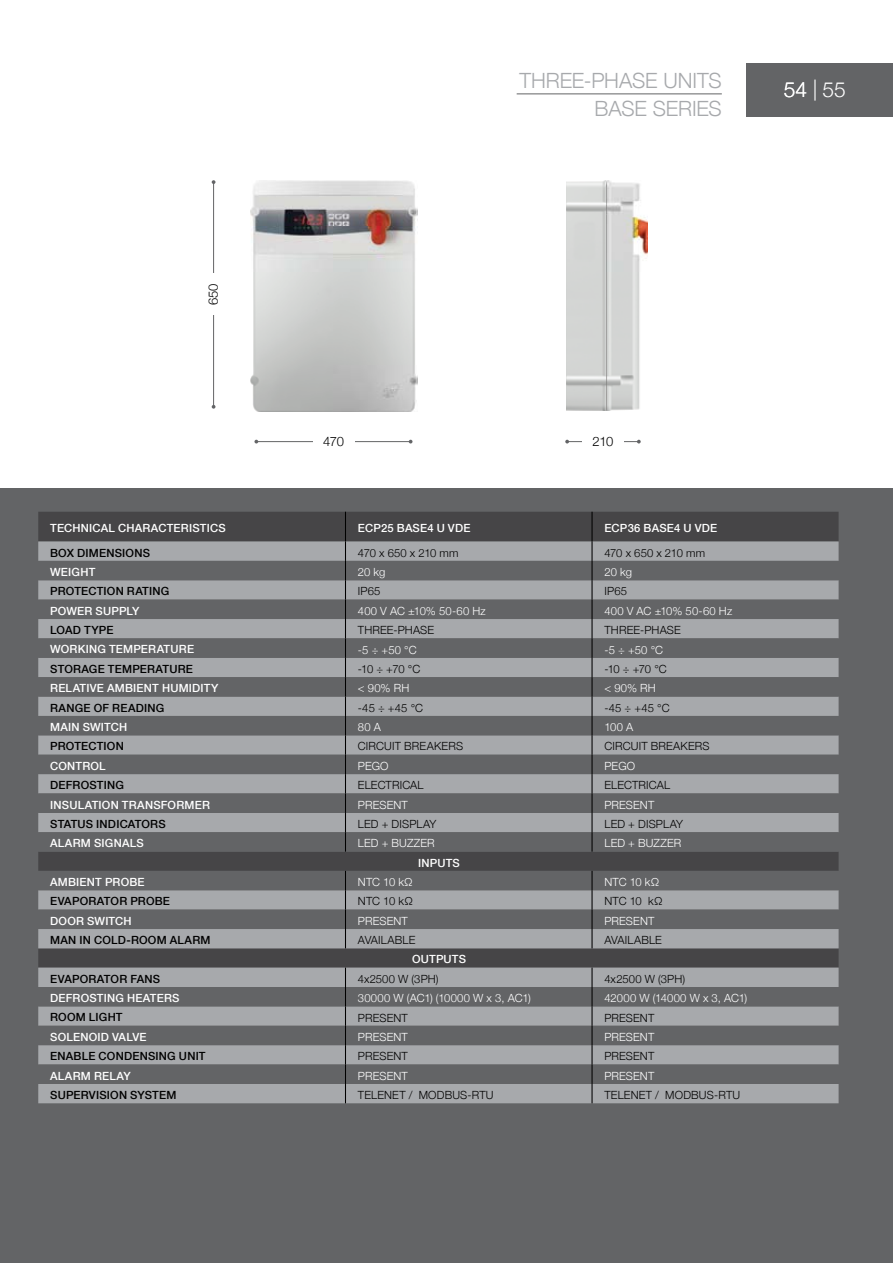
<style>
.page{position:relative;width:893px;height:1263px;background:#fff}
.page>*{position:absolute;margin:0;border:0;box-sizing:border-box;transform-origin:0 0}
.t1{font:300 21px/27.3px "Helvetica Neue";letter-spacing:-.005em;color:#a7a9ac;text-align:right}
.t2{font:300 21px "Helvetica Neue";color:#fff}
.t3{font:300 13.05px "Helvetica Neue";letter-spacing:-.025em;color:#000}
.t4{font:300 11.25px "Helvetica Neue";letter-spacing:.015em;color:#000}
.t5{font:500 11.25px "Helvetica Neue";letter-spacing:.02em;color:#fff}
.t6{font:300 11.25px "Helvetica Neue";letter-spacing:.01em;color:#fff}
.t7{font:500 11.25px "Helvetica Neue";letter-spacing:.02em;color:#000}
.t8{font:300 11.25px "Helvetica Neue";letter-spacing:-.02em;color:#000}
</style>
<div class="page">
<div style="left:747px;top:63px;width:146px;height:53px;background:#636466"></div>
<div style="left:0;top:488px;width:893px;height:775px;background:#636466"></div>
<hr style="left:213px;top:182px;width:1px;height:225px;background:#636466">
<hr style="left:256px;top:441px;width:155px;height:1px;background:#636466">
<hr style="left:567px;top:441px;width:72px;height:1px;background:#636466">
<div style="left:313px;top:434px;width:41px;height:33px;background:#fff"></div>
<div style="left:205px;top:274px;width:34px;height:41px;background:#fff"></div>
<div style="left:582px;top:434px;width:42px;height:13px;background:#fff"></div>
<img style="left:250px;top:180px;width:167px;height:232px">
<img style="left:566px;top:181px;width:82px;height:230px">
<div style="left:38px;top:512px;width:801px;height:29px;background:#464547"></div>
<div style="left:38px;top:541px;width:801px;height:562px;background:#a7a9ac"></div>
<svg style="left:38px;top:561px;width:801px;height:426px"></svg>
<svg style="left:38px;top:987px;width:801px;height:97px"></svg>
<hr style="left:591px;top:696px;width:2px;height:20px;background:#000">
<hr style="left:591px;top:735px;width:2px;height:20px;background:#000">
<svg style="left:591px;top:755px;width:2px;height:38px"></svg>
<hr style="left:591px;top:793px;width:2px;height:20px;background:#000">
<svg style="left:591px;top:813px;width:2px;height:19px"></svg>
<hr style="left:591px;top:832px;width:2px;height:20px;background:#000">
<svg style="left:591px;top:871px;width:2px;height:19px"></svg>
<hr style="left:591px;top:890px;width:2px;height:20px;background:#000">
<svg style="left:345px;top:871px;width:1px;height:77px"></svg>
<svg style="left:591px;top:910px;width:2px;height:38px"></svg>
<hr style="left:591px;top:1006px;width:2px;height:20px;background:#000">
<svg style="left:591px;top:1026px;width:2px;height:38px"></svg>
<hr style="left:591px;top:1064px;width:2px;height:20px;background:#000">
<svg style="left:345px;top:967px;width:1px;height:136px"></svg>
<svg style="left:591px;top:1084px;width:2px;height:19px"></svg>
<svg style="left:345px;top:512px;width:1px;height:340px"></svg>
<hr style="left:591px;top:512px;width:2px;height:29px;background:#000">
<hr style="left:591px;top:541px;width:2px;height:20px;background:#000">
<svg style="left:591px;top:561px;width:2px;height:19px"></svg>
<hr style="left:591px;top:580px;width:2px;height:20px;background:#000">
<svg style="left:591px;top:600px;width:2px;height:38px"></svg>
<hr style="left:591px;top:638px;width:2px;height:20px;background:#000">
<svg style="left:591px;top:658px;width:2px;height:38px"></svg>
<svg style="left:591px;top:716px;width:2px;height:19px"></svg>
<hr style="left:591px;top:967px;width:2px;height:20px;background:#000">
<svg style="left:591px;top:987px;width:2px;height:19px"></svg>
<hr style="left:517px;top:93px;width:205px;height:1px;background:#636466">
<h1 class="t1" style="left:519px;top:66px;width:204px">THREE-PHASE UNITS<br>BASE SERIES</h1>
<h1 class="t2" style="left:784px;top:73px;width:63px">54 | 55</h1>
<p class="t3" style="left:203px;top:305px;width:24px;rotate:-90deg">650</p>
<p class="t3" style="left:323px;top:431px;width:22px">470</p>
<p class="t3" style="left:592px;top:431px;width:22px">210</p>
<p class="t5" style="left:50px;top:519px;width:177px">TECHNICAL CHARACTERISTICS</p>
<p class="t5" style="left:358px;top:519px;width:114px">ECP25 BASE4 U VDE</p>
<p class="t5" style="left:604px;top:519px;width:114px">ECP36 BASE4 U VDE</p>
<p class="t7" style="left:50px;top:543px;width:101px">BOX DIMENSIONS</p>
<p class="t8" style="left:358px;top:543px;width:102px">470 X 650 X 210 MM</p>
<p class="t8" style="left:604px;top:543px;width:102px">470 X 650 X 210 MM</p>
<p class="t5" style="left:50px;top:563px;width:47px">WEIGHT</p>
<p class="t6" style="left:358px;top:563px;width:29px">20 KG</p>
<p class="t6" style="left:604px;top:563px;width:29px">20 KG</p>
<p class="t7" style="left:50px;top:582px;width:121px">PROTECTION RATING</p>
<p class="t4" style="left:358px;top:582px;width:24px">IP65</p>
<p class="t4" style="left:604px;top:582px;width:24px">IP65</p>
<p class="t5" style="left:50px;top:602px;width:91px">POWER SUPPLY</p>
<p class="t6" style="left:358px;top:602px;width:129px">400 V AC ±10% 50-60 HZ</p>
<p class="t6" style="left:604px;top:602px;width:129px">400 V AC ±10% 50-60 HZ</p>
<p class="t7" style="left:50px;top:621px;width:65px">LOAD TYPE</p>
<p class="t4" style="left:358px;top:621px;width:78px">THREE-PHASE</p>
<p class="t4" style="left:604px;top:621px;width:78px">THREE-PHASE</p>
<p class="t5" style="left:50px;top:640px;width:145px">WORKING TEMPERATURE</p>
<p class="t6" style="left:358px;top:640px;width:60px">-5 ÷ +50 °C</p>
<p class="t6" style="left:604px;top:640px;width:60px">-5 ÷ +50 °C</p>
<p class="t7" style="left:50px;top:660px;width:144px">STORAGE TEMPERATURE</p>
<p class="t4" style="left:358px;top:660px;width:64px">-10 ÷ +70 °C</p>
<p class="t4" style="left:604px;top:660px;width:64px">-10 ÷ +70 °C</p>
<p class="t5" style="left:50px;top:679px;width:170px">RELATIVE AMBIENT HUMIDITY</p>
<p class="t6" style="left:358px;top:679px;width:53px">&lt; 90% RH</p>
<p class="t6" style="left:604px;top:679px;width:53px">&lt; 90% RH</p>
<p class="t7" style="left:50px;top:698px;width:116px">RANGE OF READING</p>
<p class="t4" style="left:358px;top:699px;width:67px">-45 ÷ +45 °C</p>
<p class="t4" style="left:604px;top:699px;width:67px">-45 ÷ +45 °C</p>
<p class="t5" style="left:50px;top:718px;width:79px">MAIN SWITCH</p>
<p class="t6" style="left:358px;top:718px;width:24px">80 A</p>
<p class="t6" style="left:604px;top:718px;width:30px">100 A</p>
<p class="t7" style="left:50px;top:737px;width:75px">PROTECTION</p>
<p class="t4" style="left:358px;top:737px;width:107px">CIRCUIT BREAKERS</p>
<p class="t4" style="left:604px;top:737px;width:107px">CIRCUIT BREAKERS</p>
<p class="t5" style="left:50px;top:757px;width:57px">CONTROL</p>
<p class="t6" style="left:358px;top:757px;width:32px">PEGO</p>
<p class="t6" style="left:604px;top:757px;width:32px">PEGO</p>
<p class="t7" style="left:50px;top:776px;width:75px">DEFROSTING</p>
<p class="t4" style="left:358px;top:776px;width:67px">ELECTRICAL</p>
<p class="t4" style="left:604px;top:776px;width:67px">ELECTRICAL</p>
<p class="t5" style="left:50px;top:795px;width:161px">INSULATION TRANSFORMER</p>
<p class="t6" style="left:358px;top:795px;width:51px">PRESENT</p>
<p class="t6" style="left:604px;top:795px;width:51px">PRESENT</p>
<p class="t7" style="left:50px;top:815px;width:117px">STATUS INDICATORS</p>
<p class="t4" style="left:358px;top:815px;width:80px">LED + DISPLAY</p>
<p class="t4" style="left:604px;top:815px;width:80px">LED + DISPLAY</p>
<p class="t5" style="left:50px;top:834px;width:95px">ALARM SIGNALS</p>
<p class="t6" style="left:358px;top:834px;width:78px">LED + BUZZER</p>
<p class="t6" style="left:604px;top:834px;width:78px">LED + BUZZER</p>
<p class="t5" style="left:418px;top:853px;width:43px">INPUTS</p>
<p class="t5" style="left:50px;top:873px;width:96px">AMBIENT PROBE</p>
<p class="t6" style="left:358px;top:873px;width:56px">NTC 10 KΩ</p>
<p class="t6" style="left:604px;top:873px;width:56px">NTC 10 KΩ</p>
<p class="t7" style="left:50px;top:892px;width:121px">EVAPORATOR PROBE</p>
<p class="t4" style="left:358px;top:892px;width:56px">NTC 10 KΩ</p>
<p class="t4" style="left:604px;top:892px;width:60px">NTC 10 KΩ</p>
<p class="t5" style="left:50px;top:911px;width:83px">DOOR SWITCH</p>
<p class="t6" style="left:358px;top:912px;width:51px">PRESENT</p>
<p class="t6" style="left:604px;top:912px;width:51px">PRESENT</p>
<p class="t7" style="left:50px;top:931px;width:162px">MAN IN COLD-ROOM ALARM</p>
<p class="t4" style="left:358px;top:931px;width:59px">AVAILABLE</p>
<p class="t4" style="left:604px;top:931px;width:59px">AVAILABLE</p>
<p class="t5" style="left:412px;top:950px;width:56px">OUTPUTS</p>
<p class="t7" style="left:50px;top:969px;width:111px">EVAPORATOR FANS</p>
<p class="t4" style="left:358px;top:970px;width:82px">4X2500 W (3PH)</p>
<p class="t4" style="left:604px;top:970px;width:82px">4X2500 W (3PH)</p>
<p class="t5" style="left:50px;top:989px;width:131px">DEFROSTING HEATERS</p>
<p class="t6" style="left:358px;top:989px;width:174px">30000 W (AC1) (10000 W X 3, AC1)</p>
<p class="t6" style="left:604px;top:989px;width:144px">42000 W (14000 W X 3, AC1)</p>
<p class="t7" style="left:50px;top:1008px;width:74px">ROOM LIGHT</p>
<p class="t4" style="left:358px;top:1008px;width:51px">PRESENT</p>
<p class="t4" style="left:604px;top:1008px;width:51px">PRESENT</p>
<p class="t5" style="left:50px;top:1028px;width:98px">SOLENOID VALVE</p>
<p class="t6" style="left:358px;top:1028px;width:51px">PRESENT</p>
<p class="t6" style="left:604px;top:1028px;width:51px">PRESENT</p>
<p class="t7" style="left:50px;top:1047px;width:157px">ENABLE CONDENSING UNIT</p>
<p class="t4" style="left:358px;top:1047px;width:51px">PRESENT</p>
<p class="t4" style="left:604px;top:1047px;width:51px">PRESENT</p>
<p class="t5" style="left:50px;top:1066px;width:82px">ALARM RELAY</p>
<p class="t6" style="left:358px;top:1066px;width:51px">PRESENT</p>
<p class="t6" style="left:604px;top:1066px;width:51px">PRESENT</p>
<p class="t7" style="left:50px;top:1086px;width:128px">SUPERVISION SYSTEM</p>
<p class="t4" style="left:358px;top:1086px;width:137px">TELENET / MODBUS-RTU</p>
<p class="t4" style="left:604px;top:1086px;width:137px">TELENET / MODBUS-RTU</p>
</div>
